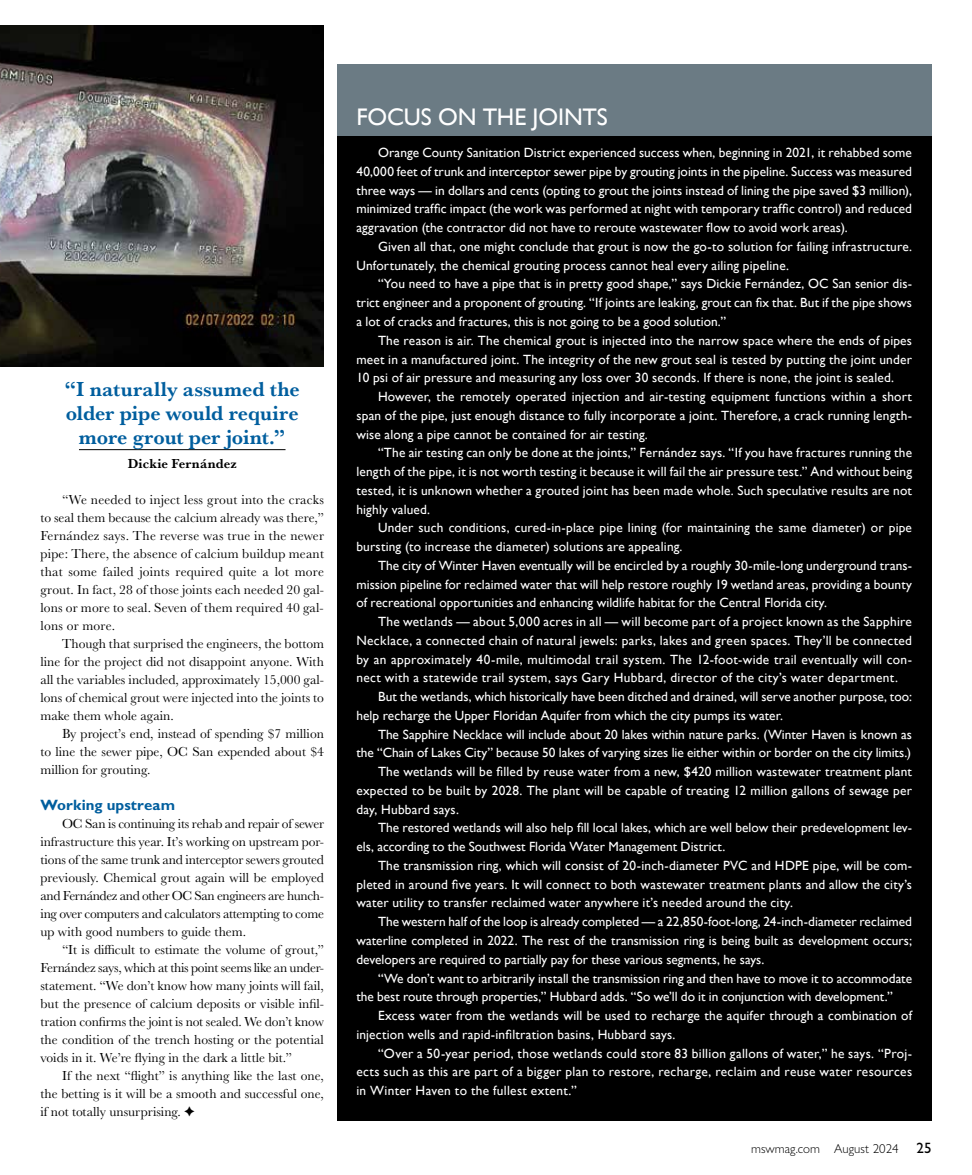
<style>
.page{position:relative;width:972px;height:1175px;background:#fff}
.page>*{position:absolute;margin:0;border:0;box-sizing:border-box;transform-origin:0 0}
.t1{font:24px "Gill Sans";letter-spacing:-.005em;color:#fff}
.t2{font:700 21px/24px "Baskerville URW";color:#005e9e;text-align:center}
.t3{font:700 15px "Gill Sans";letter-spacing:.01em;color:#005e9e}
.t4{font:13.5px/18px "Baskerville URW";color:#000;text-align:justify}
.t5{font:700 13.5px "Baskerville URW";letter-spacing:.01em;color:#000}
.t6{font:13.35px/18.8px "Gill Sans";letter-spacing:.01em;color:#fff;text-align:justify}
.t7{font:300 12.9px "Gill Sans Nova";color:#000}
.s1{font-weight:500;font-size:15px}
</style>
<div class="page">
<div style="left:337px;top:76px;width:595px;height:1044px;background:#000"></div>
<div style="left:337px;top:65px;width:595px;height:71px;background:#6b7b84"></div>
<img style="left:0;top:26px;width:324px;height:340px">
<hr style="left:79px;top:449px;width:207px;height:1px;background:#000">
<h2 class="t2" style="left:65px;top:376px;width:237px">“I naturally assumed the older pipe would require more grout per joint.”</h2>
<p class="t5" style="left:128px;top:454px;width:111px">Dickie Fernández</p>
<p class="t4" style="left:40px;top:490px;width:285px;text-indent:22px">“We needed to inject less grout into the cracks to seal them because the calcium already was there,” Fernández says. The reverse was true in the newer pipe: There, the absence of calcium buildup meant that some failed joints required quite a lot more grout. In fact, 28 of those joints each needed 20 gal&shy;lons or more to seal. Seven of them required 40 gal&shy;lons or more.</p>
<p class="t4" style="left:40px;top:634px;width:285px;text-indent:22px">Though that surprised the engineers, the bottom line for the project did not disappoint anyone. With all the variables included, approximately 15,000 gal&shy;lons of chemical grout were injected into the joints to make them whole again.</p>
<p class="t4" style="left:40px;top:724px;width:285px;text-indent:22px">By project’s end, instead of spending $7 million to line the sewer pipe, OC San expended about $4 million for grouting.</p>
<p class="t3" style="left:40px;top:796px;width:136px">Working upstream</p>
<p class="t4" style="left:40px;top:814px;width:285px;text-indent:22px">OC San is continuing its rehab and repair of sewer infrastructure this year. It’s working on upstream por&shy;tions of the same trunk and interceptor sewers grouted previously. Chemical grout again will be employed and Fernández and other OC San engineers are hunch&shy;ing over computers and calculators attempting to come up with good numbers to guide them.</p>
<p class="t4" style="left:40px;top:940px;width:285px;text-indent:22px">“It is difficult to estimate the volume of grout,” Fernández says, which at this point seems like an under&shy;statement. “We don’t know how many joints will fail, but the presence of calcium deposits or visible infil&shy;tration confirms the joint is not sealed. We don’t know the condition of the trench hosting or the potential voids in it. We’re flying in the dark a little bit.”</p>
<p class="t4" style="left:40px;top:1066px;width:285px;text-indent:22px">If the next “flight” is anything like the last one, the betting is it will be a smooth and successful one, if not totally unsurprising.</p>
<h1 class="t1" style="left:356px;top:103px;width:253px">FOCUS ON THE JOINTS</h1>
<p class="t6" style="left:356px;top:143px;width:557px;text-indent:22px">Orange County Sanitation District experienced success when, beginning in 2021, it rehabbed some 40,000 feet of trunk and interceptor sewer pipe by grouting joints in the pipeline. Success was measured three ways — in dollars and cents (opting to grout the joints instead of lining the pipe saved $3 million), minimized traffic impact (the work was performed at night with temporary traffic control) and reduced aggravation (the contractor did not have to reroute wastewater flow to avoid work areas).</p>
<p class="t6" style="left:356px;top:237px;width:557px;text-indent:22px">Given all that, one might conclude that grout is now the go-to solution for failing infrastructure.<br>Unfortunately, the chemical grouting process cannot heal every ailing pipeline.</p>
<p class="t6" style="left:356px;top:274px;width:557px;text-indent:22px">“You need to have a pipe that is in pretty good shape,” says Dickie Fernández, OC San senior dis&shy;trict engineer and a proponent of grouting. “If joints are leaking, grout can fix that. But if the pipe shows a lot of cracks and fractures, this is not going to be a good solution.”</p>
<p class="t6" style="left:356px;top:331px;width:557px;text-indent:22px">The reason is air. The chemical grout is injected into the narrow space where the ends of pipes meet in a manufactured joint. The integrity of the new grout seal is tested by putting the joint under 10 psi of air pressure and measuring any loss over 30 seconds. If there is none, the joint is sealed.</p>
<p class="t6" style="left:356px;top:387px;width:557px;text-indent:22px">However, the remotely operated injection and air-testing equipment functions within a short span of the pipe, just enough distance to fully incorporate a joint. Therefore, a crack running length&shy;wise along a pipe cannot be contained for air testing.</p>
<p class="t6" style="left:356px;top:443px;width:557px;text-indent:22px">“The air testing can only be done at the joints,” Fernández says. “If you have fractures running the length of the pipe, it is not worth testing it because it will fail the air pressure test.” And without being tested, it is unknown whether a grouted joint has been made whole. Such speculative results are not highly valued.</p>
<p class="t6" style="left:356px;top:518px;width:557px;text-indent:22px">Under such conditions, cured-in-place pipe lining (for maintaining the same diameter) or pipe bursting (to increase the diameter) solutions are appealing.</p>
<p class="t6" style="left:356px;top:556px;width:557px;text-indent:22px">The city of Winter Haven eventually will be encircled by a roughly 30-mile-long underground trans&shy;mission pipeline for reclaimed water that will help restore roughly 19 wetland areas, providing a bounty of recreational opportunities and enhancing wildlife habitat for the Central Florida city.</p>
<p class="t6" style="left:356px;top:612px;width:557px;text-indent:22px">The wetlands — about 5,000 acres in all — will become part of a project known as the Sapphire Necklace, a connected chain of natural jewels: parks, lakes and green spaces. They’ll be connected by an approximately 40-mile, multimodal trail system. The 12-foot-wide trail eventually will con&shy;nect with a statewide trail system, says Gary Hubbard, director of the city’s water department.</p>
<p class="t6" style="left:356px;top:687px;width:557px;text-indent:22px">But the wetlands, which historically have been ditched and drained, will serve another purpose, too: help recharge the Upper Floridan Aquifer from which the city pumps its water.</p>
<p class="t6" style="left:378px;top:724px;width:536px">The Sapphire Necklace will include about 20 lakes within nature parks. (Winter Haven is known as</p>
<p class="t6" style="left:356px;top:743px;width:556px">the “Chain of Lakes City” because 50 lakes of varying sizes lie either within or border on the city limits.)</p>
<p class="t6" style="left:378px;top:762px;width:536px">The wetlands will be filled by reuse water from a new, $420 million wastewater treatment plant</p>
<p class="t6" style="left:356px;top:781px;width:557px">expected to be built by 2028. The plant will be capable of treating 12 million gallons of sewage per</p>
<p class="t6" style="left:356px;top:799px;width:104px">day, Hubbard says.</p>
<p class="t6" style="left:378px;top:818px;width:536px">The restored wetlands will also help fill local lakes, which are well below their predevelopment lev-</p>
<p class="t6" style="left:356px;top:837px;width:370px">els, according to the Southwest Florida Water Management District.</p>
<p class="t6" style="left:378px;top:856px;width:536px">The transmission ring, which will consist of 20-inch-diameter PVC and HDPE pipe, will be com-</p>
<p class="t6" style="left:356px;top:874px;width:557px">pleted in around five years. It will connect to both wastewater treatment plants and allow the city’s</p>
<p class="t6" style="left:356px;top:893px;width:438px">water utility to transfer reclaimed water anywhere it’s needed around the city.</p>
<p class="t6" style="left:378px;top:912px;width:536px">The western half of the loop is already completed — a 22,850-foot-long, 24-inch-diameter reclaimed</p>
<p class="t6" style="left:356px;top:931px;width:557px">waterline completed in 2022. The rest of the transmission ring is being built as development occurs;</p>
<p class="t6" style="left:356px;top:949px;width:410px">developers are required to partially pay for these various segments, he says.</p>
<p class="t6" style="left:378px;top:968px;width:536px">“We don’t want to arbitrarily install the transmission ring and then have to move it to accommodate</p>
<p class="t6" style="left:356px;top:987px;width:538px">the best route through properties,” Hubbard adds. “So we’ll do it in conjunction with development.”</p>
<p class="t6" style="left:378px;top:1006px;width:536px">Excess water from the wetlands will be used to recharge the aquifer through a combination of</p>
<p class="t6" style="left:356px;top:1024px;width:321px">injection wells and rapid-infiltration basins, Hubbard says.</p>
<p class="t6" style="left:378px;top:1043px;width:536px">“Over a 50-year period, those wetlands could store 83 billion gallons of water,” he says. “Proj-</p>
<p class="t6" style="left:356px;top:1062px;width:557px">ects such as this are part of a bigger plan to restore, recharge, reclaim and reuse water resources</p>
<p class="t6" style="left:356px;top:1081px;width:222px">in Winter Haven to the fullest extent.”</p>
<p class="t7" style="left:751px;top:1141px;width:182px">mswmag.com August 2024 <span class="s1">25</span></p>
</div>
